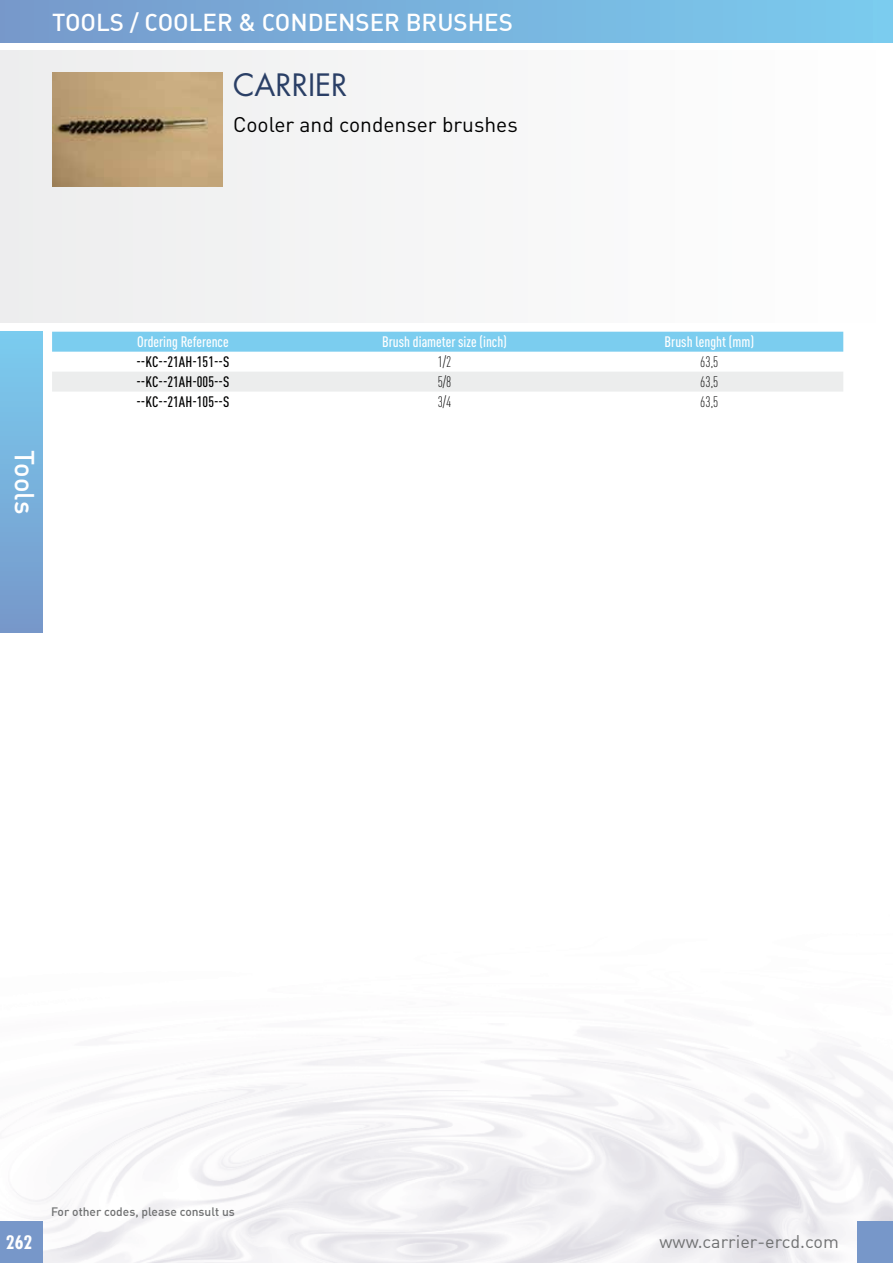
<style>
.page{position:relative;width:893px;height:1263px;background:#fff}
.page>*{position:absolute;margin:0;border:0;box-sizing:border-box;transform-origin:0 0}
.t1{font:30px "Futura";color:#2a3f66}
.t2{font:500 27px "DIN";color:#fff}
.t3{font:24px "DIN Medium Alternate";color:#fff}
.t4{font:21px "DIN Pro";color:#000}
.t5{font:18px "DIN Regular Alternate";color:#707172}
.t6{font:700 condensed 18px "Futura";color:#fff}
.t7{font:500 condensed 15px "DIN Pro";color:#fff}
.t8{font:500 condensed 15px "DIN Pro";letter-spacing:.005em;color:#000}
.t9{font:300 condensed 15px "DIN Pro";color:#000}
.t10{font:500 12px "DIN";color:#707172}
</style>
<div class="page">
<div style="left:0;top:1222px;width:42px;height:41px;background:#7797c9"></div>
<div style="left:858px;top:1222px;width:35px;height:41px;background:#7797c9"></div>
<div style="left:0;top:0;width:893px;height:42px;background:linear-gradient(to right,#7799cb,#7accef)"></div>
<div style="left:873px;top:0;width:20px;height:42px;background:#7bccef"></div>
<div style="left:0;top:51px;width:893px;height:271px;background:#f6f7f7"></div>
<div style="left:0;top:332px;width:43px;height:300px;background:linear-gradient(to bottom,#7accef,#7798ca)"></div>
<div style="left:52px;top:332px;width:791px;height:20px;background:#7bcdef"></div>
<div style="left:52px;top:372px;width:791px;height:20px;background:#eceded"></div>
<img style="left:52px;top:73px;width:170px;height:113px">
<h3 class="t3" style="left:52px;top:7px;width:462px">TOOLS / COOLER &amp; CONDENSER BRUSHES</h3>
<h1 class="t1" style="left:233px;top:66px;width:98px">CARRIER</h1>
<h3 class="t4" style="left:233px;top:110px;width:286px">Cooler and condenser brushes</h3>
<h2 class="t2" style="left:42px;top:450px;width:66px;rotate:90deg">Tools</h2>
<p class="t7" style="left:137px;top:333px;width:93px">Ordering Reference</p>
<p class="t7" style="left:382px;top:333px;width:126px">Brush diameter size (inch)</p>
<p class="t7" style="left:665px;top:333px;width:91px">Brush lenght (mm)</p>
<p class="t8" style="left:136px;top:353px;width:94px">--KC--21AH-151--S</p>
<p class="t9" style="left:438px;top:354px;width:15px">1/2</p>
<p class="t9" style="left:700px;top:354px;width:20px">63,5</p>
<p class="t8" style="left:136px;top:373px;width:94px">--KC--21AH-005--S</p>
<p class="t9" style="left:438px;top:373px;width:15px">5/8</p>
<p class="t9" style="left:700px;top:373px;width:20px">63,5</p>
<p class="t8" style="left:136px;top:393px;width:94px">--KC--21AH-105--S</p>
<p class="t9" style="left:438px;top:393px;width:15px">3/4</p>
<p class="t9" style="left:700px;top:393px;width:20px">63,5</p>
<p class="t10" style="left:51px;top:1203px;width:185px">For other codes, please consult us</p>
<p class="t6" style="left:6px;top:1231px;width:28px">262</p>
<p class="t5" style="left:660px;top:1230px;width:181px">www.carrier-ercd.com</p>
</div>
